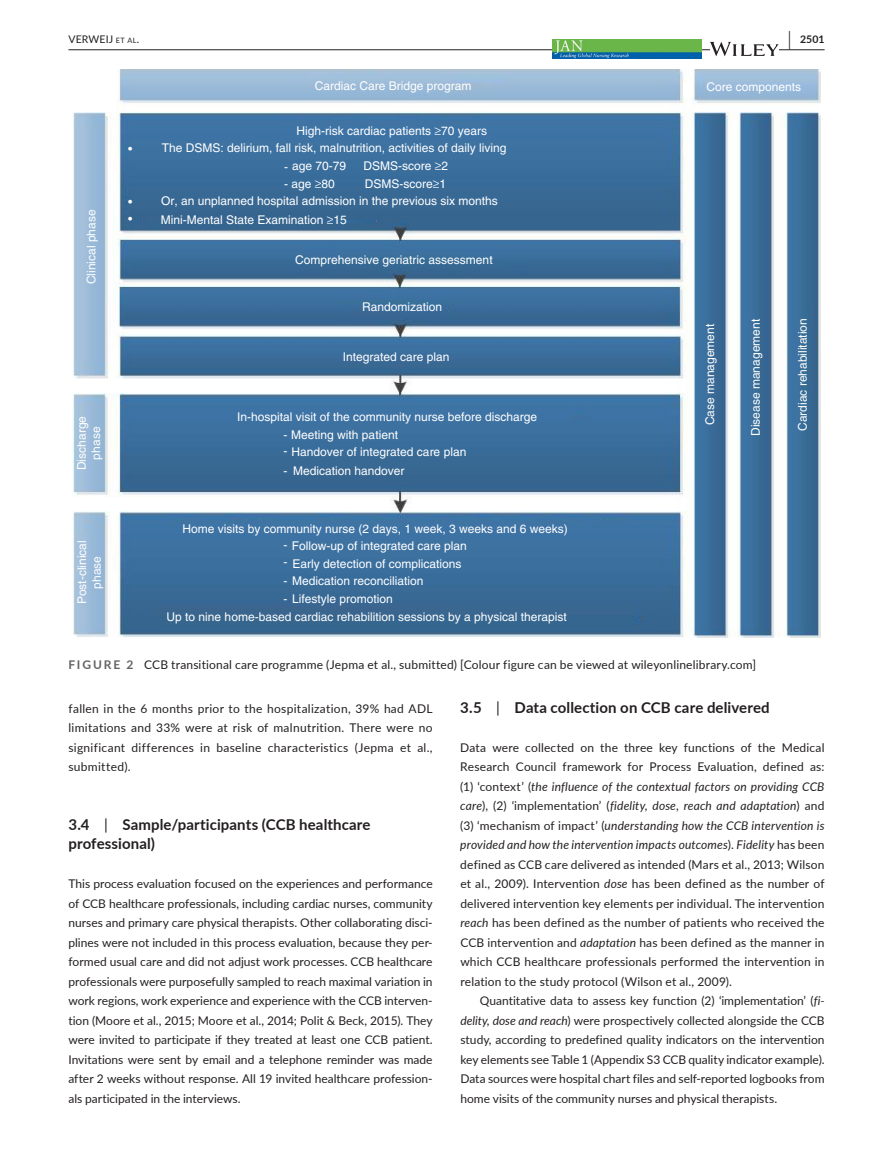
<style>
.page{position:relative;width:893px;height:1174px;background:#fff}
.page>*{position:absolute;margin:0;border:0;box-sizing:border-box;transform-origin:0 0}
.t1{font:700 15px/19.5px "Lato";letter-spacing:.01em;color:#231f20}
.t2{font:12px/19.5px "Lato";letter-spacing:.015em;color:#231f20;text-align:justify}
.t3{font:12px/14.4px "Helvetica";color:#fff}
.t4{font:10.5px "Lato";letter-spacing:.015em;color:#231f20}
.t5{font:700 10.5px "Lato";color:#231f20}
.s1{font-size:7.35px}
.s2{font-size:19.5px}
.s3{font-weight:700;color:#636366}
.s4{font-weight:400}
.s5{font-style:italic}
</style>
<div class="page">
<hr style="left:68px;top:49px;width:756px;height:1px;background:#231f20">
<img style="left:553px;top:39px;width:148px;height:20px">
<svg style="left:710px;top:42px;width:69px;height:14px"></svg>
<img style="left:72px;top:69px;width:749px;height:568px">
<p class="t4" style="left:68px;top:31px;width:72px">VERWEIJ <span class="s1">et al</span>.</p>
<p class="t5" style="left:789px;top:31px;width:37px"><span class="s2">|</span> 2501</p>
<p class="t3" style="left:84px;top:284px;width:76px;rotate:-90deg">Clinical phase</p>
<p class="t3" style="left:128px;top:141px;width:6px">•</p>
<p class="t3" style="left:128px;top:193px;width:6px;line-height:16.8px">• •</p>
<p class="t3" style="left:74px;top:470px;width:56px;text-align:center;rotate:-90deg">Discharge phase</p>
<p class="t3" style="left:75px;top:604px;width:66px;text-align:center;rotate:-90deg">Post-clinical phase</p>
<p class="t3" style="left:315px;top:79px;width:158px">Cardiac Care Bridge program</p>
<p class="t3" style="left:706px;top:80px;width:96px">Core components</p>
<p class="t3" style="left:162px;top:122px;width:346px;line-height:17.5px;text-indent:135px">High-risk cardiac patients ≥70 years<br>The DSMS: delirium, fall risk, malnutrition, activities of daily living</p>
<p class="t3" style="left:284px;top:159px;width:64px">- age 70-79</p>
<p class="t3" style="left:161px;top:191px;width:339px;line-height:19.2px">Or, an unplanned hospital admission in the previous six months<br>Mini-Mental State Examination ≥15</p>
<p class="t3" style="left:295px;top:253px;width:199px">Comprehensive geriatric assessment</p>
<p class="t3" style="left:362px;top:300px;width:82px">Randomization</p>
<p class="t3" style="left:364px;top:159px;width:86px">DSMS-score ≥2</p>
<p class="t3" style="left:284px;top:176px;width:52px">- age ≥80</p>
<p class="t3" style="left:365px;top:176px;width:83px">DSMS-score≥1</p>
<p class="t3" style="left:343px;top:349px;width:108px">Integrated care plan</p>
<p class="t3" style="left:237px;top:409px;width:302px">In-hospital visit of the community nurse before discharge</p>
<p class="t3" style="left:283px;top:427px;width:116px">- Meeting with patient</p>
<p class="t3" style="left:293px;top:463px;width:113px">Medication handover</p>
<p class="t3" style="left:283px;top:444px;width:184px">- Handover of integrated care plan</p>
<p class="t3" style="left:283px;top:463px;width:5px">-</p>
<p class="t3" style="left:182px;top:521px;width:387px">Home visits by community nurse (2 days, 1 week, 3 weeks and 6 weeks)</p>
<p class="t3" style="left:293px;top:557px;width:170px">Early detection of complications</p>
<p class="t3" style="left:283px;top:574px;width:142px">- Medication reconciliation</p>
<p class="t3" style="left:167px;top:590px;width:402px;line-height:18px;text-indent:117px">- Lifestyle promotion<br>Up to nine home-based cardiac rehabilition sessions by a physical therapist</p>
<p class="t3" style="left:283px;top:538px;width:185px">- Follow-up of integrated care plan</p>
<p class="t3" style="left:283px;top:555px;width:5px">-</p>
<p class="t3" style="left:703px;top:425px;width:103px;rotate:-90deg">Case management</p>
<p class="t3" style="left:748px;top:436px;width:118px;rotate:-90deg">Disease management</p>
<p class="t3" style="left:795px;top:431px;width:114px;rotate:-90deg">Cardiac rehabilitation</p>
<p class="t2" style="left:68px;top:654px;width:689px"><span class="s3">FIGURE 2</span> CCB transitional care programme (Jepma et al., submitted) [Colour figure can be viewed at wileyonlinelibrary.com]</p>
<p class="t2" style="left:68px;top:698px;width:366px">fallen in the 6 months prior to the hospitalization, 39% had ADL limitations and 33% were at risk of malnutrition. There were no significant differences in baseline characteristics (Jepma et al., submitted).</p>
<p class="t1" style="left:68px;top:814px;width:304px">3.4 <span class="s4">|</span> Sample/participants (CCB healthcare professional)</p>
<p class="t2" style="left:68px;top:873px;width:366px">This process evaluation focused on the experiences and performance of CCB healthcare professionals, including cardiac nurses, community nurses and primary care physical therapists. Other collaborating disci&shy;plines were not included in this process evaluation, because they per&shy;formed usual care and did not adjust work processes. CCB healthcare professionals were purposefully sampled to reach maximal variation in work regions, work experience and experience with the CCB interven&shy;tion (Moore et al., 2015; Moore et al., 2014; Polit &amp; Beck, 2015). They were invited to participate if they treated at least one CCB patient.<br>Invitations were sent by email and a telephone reminder was made after 2 weeks without response. All 19 invited healthcare profession&shy;als participated in the interviews.</p>
<p class="t1" style="left:460px;top:697px;width:311px">3.5 <span class="s4">|</span> Data collection on CCB care delivered</p>
<p class="t2" style="left:460px;top:737px;width:366px">Data were collected on the three key functions of the Medical Research Council framework for Process Evaluation, defined as: (1) ‘context’ (<span class="s5">the influence of the contextual factors on providing CCB care</span>), (2) ‘implementation’ (<span class="s5">fidelity, dose, reach and adaptation</span>) and (3) ‘mechanism of impact’ (<span class="s5">understanding how the CCB intervention is provided and how the intervention impacts outcomes</span>). <span class="s5">Fidelity</span> has been defined as CCB care delivered as intended (Mars et al., 2013; Wilson et al., 2009). Intervention <span class="s5">dose</span> has been defined as the number of delivered intervention key elements per individual. The intervention <span class="s5">reach</span> has been defined as the number of patients who received the CCB intervention and <span class="s5">adaptation</span> has been defined as the manner in which CCB healthcare professionals performed the intervention in relation to the study protocol (Wilson et al., 2009).</p>
<p class="t2" style="left:460px;top:990px;width:366px;text-indent:19px">Quantitative data to assess key function (2) ‘implementation’ (<span class="s5">fi&shy;delity, dose and reach</span>) were prospectively collected alongside the CCB study, according to predefined quality indicators on the intervention key elements see Table 1 (Appendix S3 CCB quality indicator example).<br>Data sources were hospital chart files and self-reported logbooks from home visits of the community nurses and physical therapists.</p>
</div>
